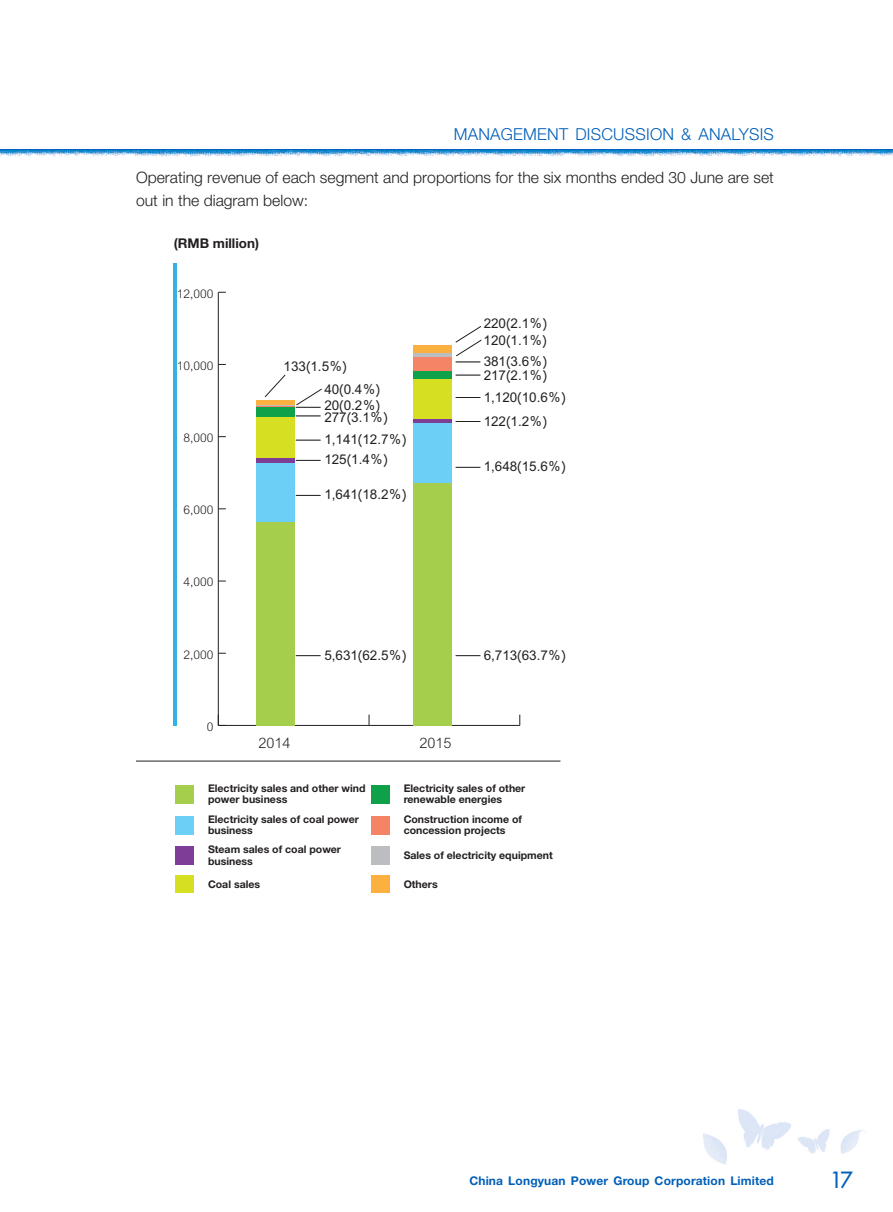
<style>
.page{position:relative;width:893px;height:1212px;background:#fff}
.page>*{position:absolute;margin:0;border:0;box-sizing:border-box;transform-origin:0 0}
.t1{font:500 21.75px "Futura Std";color:#005fb9}
.t2{font:300 16.5px "Helvetica Neue LT Std";letter-spacing:.015em;color:#005fb9}
.t3{font:300 15.75px/23.2px "Helvetica Neue LT Std";color:#231f20}
.t4{font:300 14.4px "M Hei HK";color:#231f20}
.t5{font:700 13.5px "M Hei HK";color:#231f20}
.t6{font:700 13.5px "Helvetica Neue LT Std";color:#231f20}
.t7{font:700 12px "Helvetica Neue LT Std";letter-spacing:.015em;color:#005fb9}
.t8{font:300 12px "M Hei HK";color:#231f20}
.t9{font:700 10.5px/11.1px "Helvetica Neue LT Std";color:#231f20}
</style>
<div class="page">
<img style="left:0;top:150px;width:137px;height:6px">
<img style="left:137px;top:150px;width:756px;height:7px">
<hr style="left:0;top:149px;width:893px;height:1px;background:#005fb9">
<img style="left:738px;top:1109px;width:53px;height:41px">
<img style="left:704px;top:1134px;width:23px;height:31px">
<img style="left:797px;top:1129px;width:33px;height:25px">
<img style="left:840px;top:1130px;width:24px;height:24px">
<div style="left:175px;top:785px;width:18px;height:18px;background:#a4ce4c"></div>
<div style="left:175px;top:817px;width:18px;height:18px;background:#6bcff6"></div>
<div style="left:175px;top:847px;width:18px;height:18px;background:#7e3e98"></div>
<div style="left:175px;top:875px;width:18px;height:18px;background:#d6df21"></div>
<div style="left:371px;top:785px;width:18px;height:18px;background:#0fa14a"></div>
<div style="left:371px;top:817px;width:18px;height:18px;background:#f48465"></div>
<div style="left:371px;top:847px;width:18px;height:18px;background:#bcbdc0"></div>
<div style="left:371px;top:875px;width:18px;height:18px;background:#fbb03f"></div>
<svg style="left:296px;top:655px;width:25px;height:1px"></svg>
<svg style="left:456px;top:655px;width:24px;height:1px"></svg>
<svg style="left:456px;top:467px;width:24px;height:1px"></svg>
<svg style="left:456px;top:397px;width:24px;height:1px"></svg>
<svg style="left:456px;top:375px;width:24px;height:1px"></svg>
<svg style="left:456px;top:421px;width:24px;height:1px"></svg>
<svg style="left:296px;top:495px;width:25px;height:1px"></svg>
<svg style="left:296px;top:460px;width:25px;height:1px"></svg>
<svg style="left:296px;top:440px;width:25px;height:1px"></svg>
<svg style="left:296px;top:416px;width:25px;height:1px"></svg>
<svg style="left:264px;top:374px;width:22px;height:24px"></svg>
<svg style="left:296px;top:388px;width:26px;height:20px"></svg>
<hr style="left:174px;top:264px;width:3px;height:462px;background:#33b2e6">
<hr style="left:136px;top:761px;width:424px;height:1px;background:#231f20">
<hr style="left:218px;top:725px;width:302px;height:1px;background:#231f20">
<hr style="left:218px;top:292px;width:1px;height:433px;background:#231f20">
<div style="left:256px;top:400px;width:38px;height:5px;background:#fbb03f"></div>
<div style="left:414px;top:345px;width:38px;height:8px;background:#fbb03f"></div>
<hr style="left:256px;top:405px;width:38px;height:1px;background:#bcbdc0">
<hr style="left:414px;top:353px;width:38px;height:4px;background:#bcbdc0">
<hr style="left:256px;top:406px;width:38px;height:1px;background:#f48465">
<div style="left:414px;top:357px;width:38px;height:14px;background:#f48465"></div>
<div style="left:256px;top:407px;width:38px;height:10px;background:#0fa14a"></div>
<div style="left:414px;top:371px;width:38px;height:8px;background:#0fa14a"></div>
<div style="left:256px;top:417px;width:38px;height:41px;background:#d6df21"></div>
<div style="left:414px;top:379px;width:38px;height:40px;background:#d6df21"></div>
<div style="left:256px;top:458px;width:38px;height:5px;background:#7e3e98"></div>
<div style="left:414px;top:419px;width:38px;height:5px;background:#7e3e98"></div>
<div style="left:256px;top:463px;width:38px;height:59px;background:#6bcff6"></div>
<div style="left:414px;top:424px;width:38px;height:59px;background:#6bcff6"></div>
<div style="left:256px;top:522px;width:38px;height:203px;background:#a4ce4c"></div>
<div style="left:414px;top:483px;width:38px;height:242px;background:#a4ce4c"></div>
<svg style="left:455px;top:326px;width:27px;height:37px"></svg>
<h2 class="t2" style="left:454px;top:124px;width:322px">MANAGEMENT DISCUSSION &amp; ANALYSIS</h2>
<h3 class="t3" style="left:136px;top:166px;width:639px">Operating revenue of each segment and proportions for the six months ended 30 June are set out in the diagram below:</h3>
<p class="t6" style="left:174px;top:235px;width:87px">(RMB million)</p>
<p class="t8" style="left:177px;top:287px;width:38px">12,000</p>
<p class="t8" style="left:177px;top:359px;width:38px">10,000</p>
<p class="t8" style="left:184px;top:431px;width:32px">8,000</p>
<p class="t8" style="left:184px;top:504px;width:32px">6,000</p>
<p class="t8" style="left:184px;top:576px;width:32px">4,000</p>
<p class="t8" style="left:184px;top:648px;width:32px">2,000</p>
<p class="t8" style="left:207px;top:720px;width:8px">0</p>
<p class="t5" style="left:284px;top:356px;width:65px">133(1.5％)</p>
<p class="t5" style="left:324px;top:379px;width:57px">40(0.4％)</p>
<p class="t5" style="left:324px;top:395px;width:57px">20(0.2％)</p>
<p class="t5" style="left:324px;top:408px;width:65px">277(3.1％)</p>
<p class="t5" style="left:324px;top:429px;width:84px">1,141(12.7％)</p>
<p class="t5" style="left:324px;top:450px;width:65px">125(1.4％)</p>
<p class="t5" style="left:324px;top:485px;width:84px">1,641(18.2％)</p>
<p class="t5" style="left:484px;top:313px;width:65px">220(2.1％)</p>
<p class="t5" style="left:484px;top:366px;width:65px">217(2.1％)</p>
<p class="t5" style="left:484px;top:411px;width:65px">122(1.2％)</p>
<p class="t5" style="left:484px;top:330px;width:65px">120(1.1％)</p>
<p class="t5" style="left:484px;top:351px;width:65px">381(3.6％)</p>
<p class="t5" style="left:484px;top:387px;width:84px">1,120(10.6％)</p>
<p class="t5" style="left:484px;top:457px;width:84px">1,648(15.6％)</p>
<p class="t5" style="left:324px;top:645px;width:84px">5,631(62.5％)</p>
<p class="t5" style="left:484px;top:645px;width:84px">6,713(63.7％)</p>
<h3 class="t4" style="left:259px;top:735px;width:34px">2014</h3>
<h3 class="t4" style="left:420px;top:735px;width:34px">2015</h3>
<p class="t9" style="left:208px;top:783px;width:159px">Electricity sales and other wind power business</p>
<p class="t9" style="left:208px;top:814px;width:153px">Electricity sales of coal power business</p>
<p class="t9" style="left:208px;top:844px;width:135px">Steam sales of coal power business</p>
<p class="t9" style="left:208px;top:878px;width:54px">Coal sales</p>
<p class="t9" style="left:404px;top:783px;width:123px">Electricity sales of other renewable energies</p>
<p class="t9" style="left:404px;top:814px;width:120px">Construction income of concession projects</p>
<p class="t9" style="left:404px;top:849px;width:151px">Sales of electricity equipment</p>
<p class="t9" style="left:404px;top:878px;width:36px">Others</p>
<p class="t7" style="left:469px;top:1173px;width:306px">China Longyuan Power Group Corporation Limited</p>
<h1 class="t1" style="left:830px;top:1167px;width:24px">17</h1>
</div>
